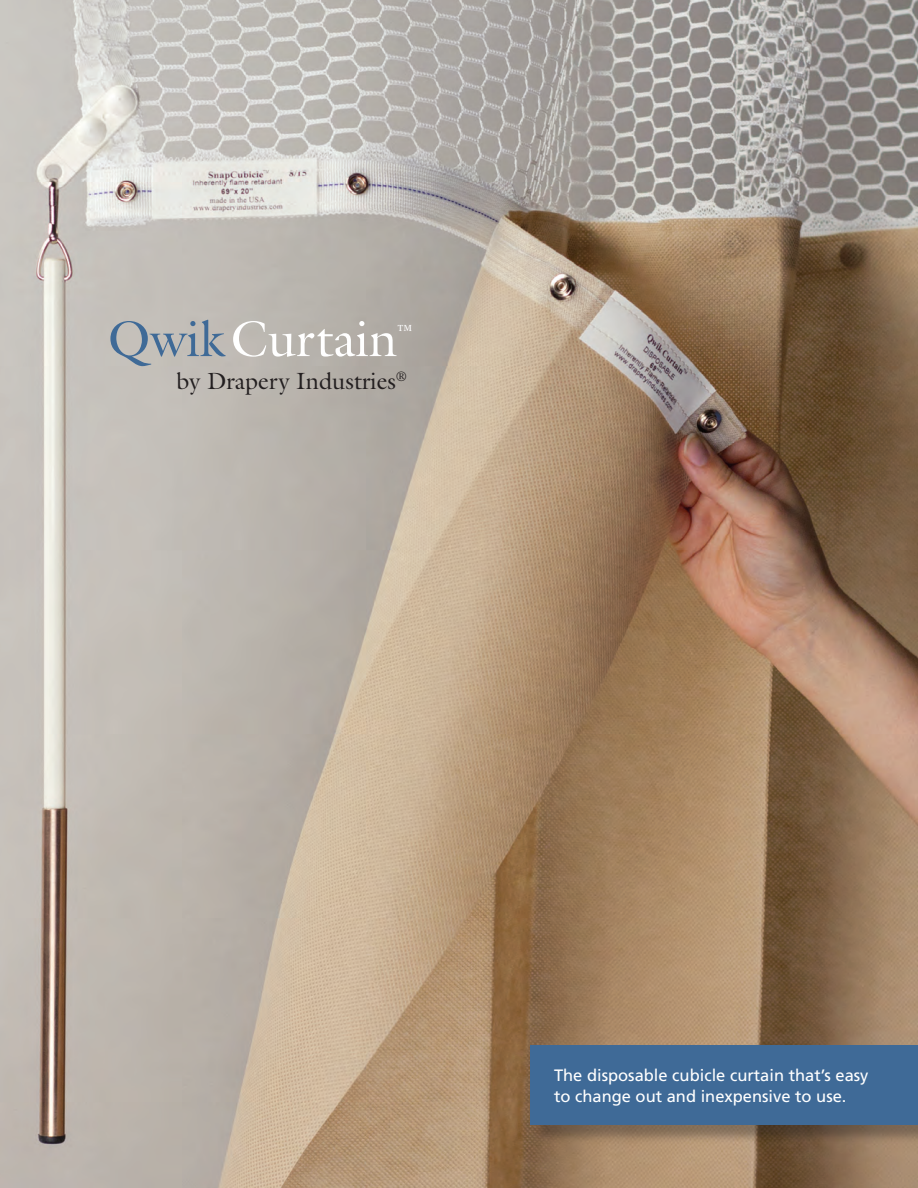
<style>
.page{position:relative;width:918px;height:1188px;background:#fff}
.page>*{position:absolute;margin:0;border:0;box-sizing:border-box;transform-origin:0 0}
.t1{font:50.7px "Galliard Pro";color:#fff}
.t2{font:23.7px "Galliard Pro";color:#231f20}
.t3{font:17.7px "Galliard Pro";color:#fff}
.intro_paragraph{font:16.5px/21px "Frutiger LT Com";color:#fff}
.s1{color:#3f6a97}
</style>
<div class="page">
<img style="left:0;top:0;width:918px;height:1188px">
<div style="left:533px;top:1048px;width:385px;height:96px;background:#231f20;opacity:.36"></div>
<div style="left:530px;top:1045px;width:388px;height:80px;background:#3f6a97"></div>
<p class="t1" style="left:108px;top:305px;width:291px"><span class="s1">Qwik</span> Curtain</p>
<p class="t3" style="left:397px;top:320px;width:16px">™</p>
<p class="t2" style="left:176px;top:365px;width:232px">by Drapery Industries<sup>®</sup></p>
<p class="intro_paragraph" style="left:554px;top:1065px;width:316px">The disposable cubicle curtain that’s easy to change out and inexpensive to use.</p>
</div>
